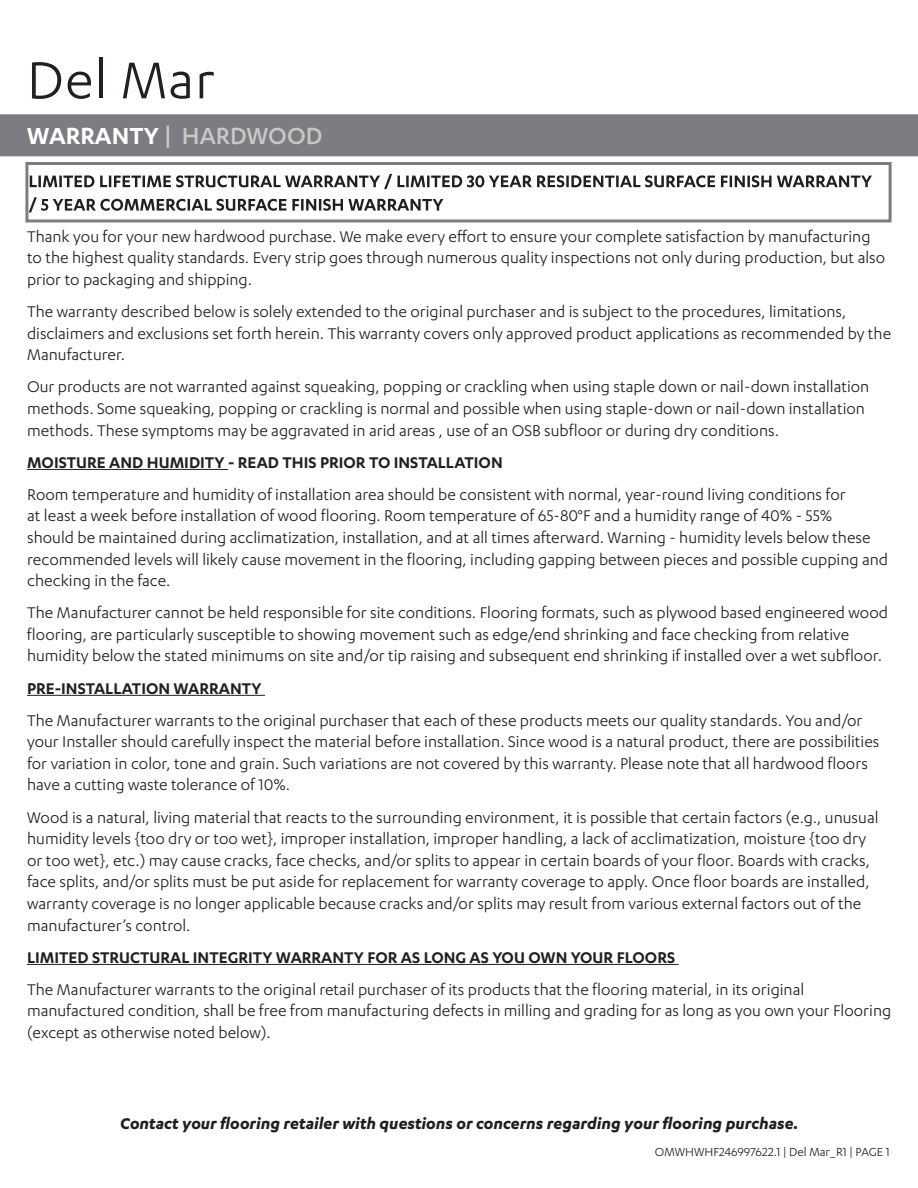
<style>
.page{position:relative;width:918px;height:1188px;background:#fff}
.page>*{position:absolute;margin:0;border:0;box-sizing:border-box;transform-origin:0 0}
.t1{font:60px "Karbon";letter-spacing:.02em;color:#231f20}
.t2{font:500 27px "Karbon";color:#ccc7c7}
.t3{font:18px/21.6px "Karbon";color:#231f20}
.t4{font:600 18px "Karbon";color:#231f20}
.t5{font:italic 700 18px "Karbon";color:#231f20}
.t6{font:13.5px "Karbon";color:#231f20}
.s1{font-weight:600;color:#fff}
</style>
<div class="page">
<hr style="left:27px;top:469px;width:201px;height:1px;background:#231f20">
<hr style="left:27px;top:695px;width:238px;height:1px;background:#231f20">
<hr style="left:27px;top:964px;width:652px;height:1px;background:#231f20">
<svg style="left:25px;top:162px;width:867px;height:61px"></svg>
<div style="left:0;top:114px;width:918px;height:42px;background:#7c7d82"></div>
<h1 class="t1" style="left:27px;top:47px;width:189px">Del Mar</h1>
<h2 class="t2" style="left:27px;top:120px;width:297px"><span class="s1">WARRANTY</span> | HARDWOOD</h2>
<p class="t3" style="left:27px;top:225px;width:860px">Thank you for your new hardwood purchase. We make every effort to ensure your complete satisfaction by manufacturing to the highest quality standards. Every strip goes through numerous quality inspections not only during production, but also prior to packaging and shipping.</p>
<p class="t3" style="left:27px;top:300px;width:866px">The warranty described below is solely extended to the original purchaser and is subject to the procedures, limitations, disclaimers and exclusions set forth herein. This warranty covers only approved product applications as recommended by the<br>Manufacturer.</p>
<p class="t3" style="left:27px;top:376px;width:844px">Our products are not warranted against squeaking, popping or crackling when using staple down or nail-down installation methods. Some squeaking, popping or crackling is normal and possible when using staple-down or nail-down installation methods. These symptoms may be aggravated in arid areas , use of an OSB subfloor or during dry conditions.</p>
<p class="t4" style="left:27px;top:452px;width:477px">MOISTURE AND HUMIDITY - READ THIS PRIOR TO INSTALLATION</p>
<p class="t3" style="left:27px;top:483px;width:863px">Room temperature and humidity of installation area should be consistent with normal, year-round living conditions for<br>at least a week before installation of wood flooring. Room temperature of 65-80°F and a humidity range of 40% - 55%<br>should be maintained during acclimatization, installation, and at all times afterward. Warning - humidity levels below these recommended levels will likely cause movement in the flooring, including gapping between pieces and possible cupping and checking in the face.</p>
<p class="t3" style="left:27px;top:601px;width:863px">The Manufacturer cannot be held responsible for site conditions. Flooring formats, such as plywood based engineered wood flooring, are particularly susceptible to showing movement such as edge/end shrinking and face checking from relative humidity below the stated minimums on site and/or tip raising and subsequent end shrinking if installed over a wet subfloor.</p>
<p class="t4" style="left:27px;top:678px;width:236px">PRE-INSTALLATION WARRANTY</p>
<p class="t3" style="left:27px;top:709px;width:854px">The Manufacturer warrants to the original purchaser that each of these products meets our quality standards. You and/or your Installer should carefully inspect the material before installation. Since wood is a natural product, there are possibilities for variation in color, tone and grain. Such variations are not covered by this warranty. Please note that all hardwood floors have a cutting waste tolerance of 10%.</p>
<p class="t3" style="left:27px;top:806px;width:853px">Wood is a natural, living material that reacts to the surrounding environment, it is possible that certain factors (e.g., unusual humidity levels {too dry or too wet}, improper installation, improper handling, a lack of acclimatization, moisture {too dry or too wet}, etc.) may cause cracks, face checks, and/or splits to appear in certain boards of your floor. Boards with cracks, face splits, and/or splits must be put aside for replacement for warranty coverage to apply. Once floor boards are installed, warranty coverage is no longer applicable because cracks and/or splits may result from various external factors out of the manufacturer’s control.</p>
<p class="t4" style="left:27px;top:947px;width:650px">LIMITED STRUCTURAL INTEGRITY WARRANTY FOR AS LONG AS YOU OWN YOUR FLOORS</p>
<p class="t3" style="left:27px;top:978px;width:866px">The Manufacturer warrants to the original retail purchaser of its products that the flooring material, in its original manufactured condition, shall be free from manufacturing defects in milling and grading for as long as you own your Flooring (except as otherwise noted below).</p>
<p class="t5" style="left:120px;top:1113px;width:680px">Contact your flooring retailer with questions or concerns regarding your flooring purchase.</p>
<p class="t6" style="left:655px;top:1144px;width:236px">OMWHWHF246997622.1 | Del Mar_R1 | PAGE 1</p>
</div>
